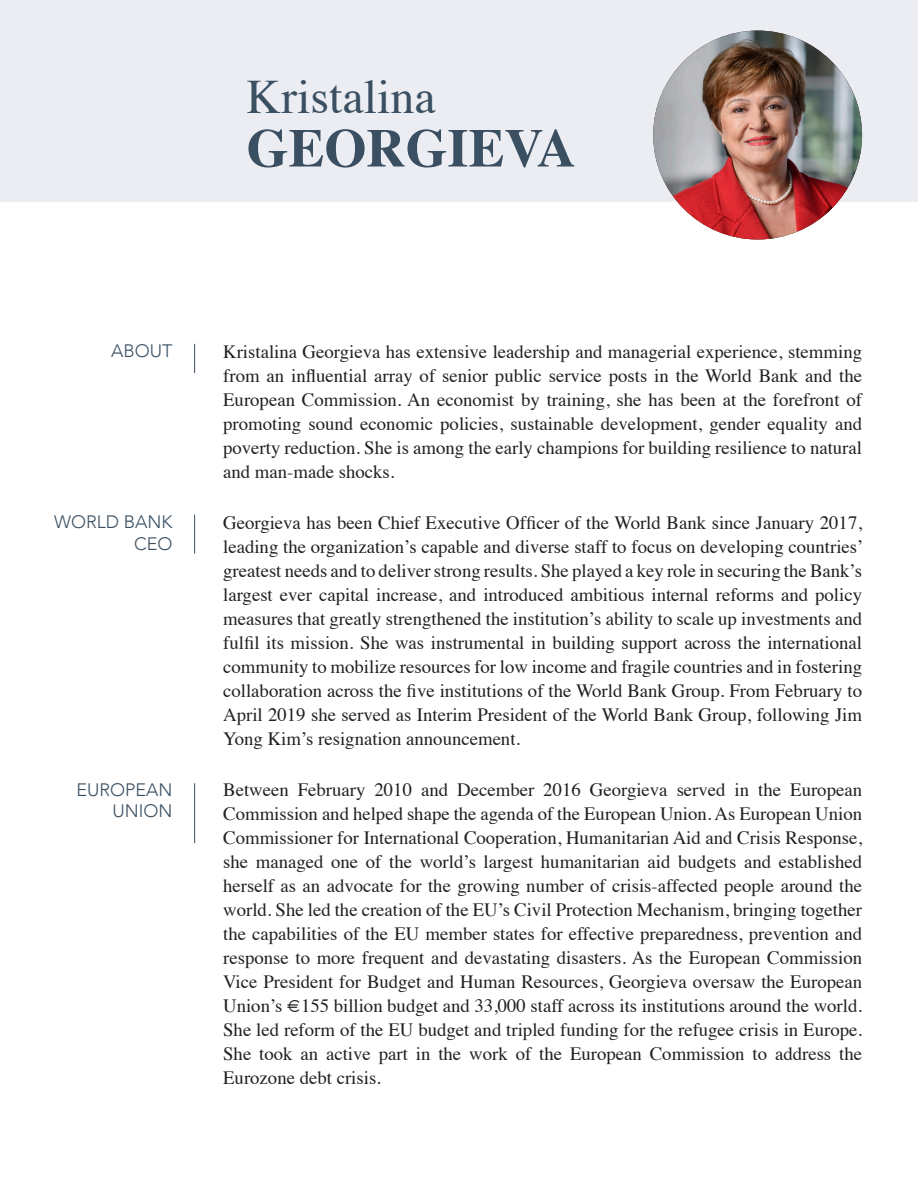
<style>
.page{position:relative;width:918px;height:1188px;background:#fff}
.page>*{position:absolute;margin:0;border:0;box-sizing:border-box;transform-origin:0 0}
.t1{font:700 54px "Times";color:#3a4f62}
.t2{font:48px "Times";color:#3a4f62}
.Paragraph_Style_1{font:18.75px/24px "Times";color:#231f20;text-align:justify}
.t3{font:300 18px "Avenir";color:#3b5062}
</style>
<div class="page">
<div style="left:0;top:0;width:918px;height:202px;background:#ecedf2"></div>
<img style="left:653px;top:31px;width:209px;height:209px;border-radius:104px">
<svg style="left:194px;top:344px;width:1px;height:29px"></svg>
<hr style="left:194px;top:515px;width:1px;height:39px;background:#3a4f62">
<hr style="left:194px;top:783px;width:1px;height:60px;background:#3a4f62">
<p class="t2" style="left:246px;top:51px;width:191px">Kristalina</p>
<p class="t1" style="left:246px;top:97px;width:331px">GEORGIEVA</p>
<p class="t3" style="left:111px;top:340px;width:63px">ABOUT</p>
<p class="t3" style="left:54px;top:511px;width:120px">WORLD BANK</p>
<p class="t3" style="left:134px;top:533px;width:40px">CEO</p>
<p class="t3" style="left:77px;top:779px;width:98px">EUROPEAN</p>
<p class="t3" style="left:113px;top:801px;width:62px">UNION</p>
<p class="Paragraph_Style_1" style="left:223px;top:338px;width:640px">Kristalina Georgieva has extensive leadership and managerial experience, stemming from an influential array of senior public service posts in the World Bank and the European Commission. An economist by training, she has been at the forefront of promoting sound economic policies, sustainable development, gender equality and poverty reduction. She is among the early champions for building resilience to natural and man-made shocks.</p>
<p class="Paragraph_Style_1" style="left:223px;top:509px;width:642px">Georgieva has been Chief Executive Officer of the World Bank since January 2017, leading the organization’s capable and diverse staff to focus on developing countries’ greatest needs and to deliver strong results. She played a key role in securing the Bank’s largest ever capital increase, and introduced ambitious internal reforms and policy measures that greatly strengthened the institution’s ability to scale up investments and fulfil its mission. She was instrumental in building support across the international community to mobilize resources for low income and fragile countries and in fostering collaboration across the five institutions of the World Bank Group. From February to April 2019 she served as Interim President of the World Bank Group, following Jim Yong Kim’s resignation announcement.</p>
<p class="Paragraph_Style_1" style="left:223px;top:776px;width:640px">Between February 2010 and December 2016 Georgieva served in the European Commission and helped shape the agenda of the European Union. As European Union Commissioner for International Cooperation, Humanitarian Aid and Crisis Response, she managed one of the world’s largest humanitarian aid budgets and established herself as an advocate for the growing number of crisis-affected people around the world. She led the creation of the EU’s Civil Protection Mechanism, bringing together the capabilities of the EU member states for effective preparedness, prevention and response to more frequent and devastating disasters. As the European Commission Vice President for Budget and Human Resources, Georgieva oversaw the European Union’s €155 billion budget and 33,000 staff across its institutions around the world.<br>She led reform of the EU budget and tripled funding for the refugee crisis in Europe.<br>She took an active part in the work of the European Commission to address the Eurozone debt crisis.</p>
</div>
